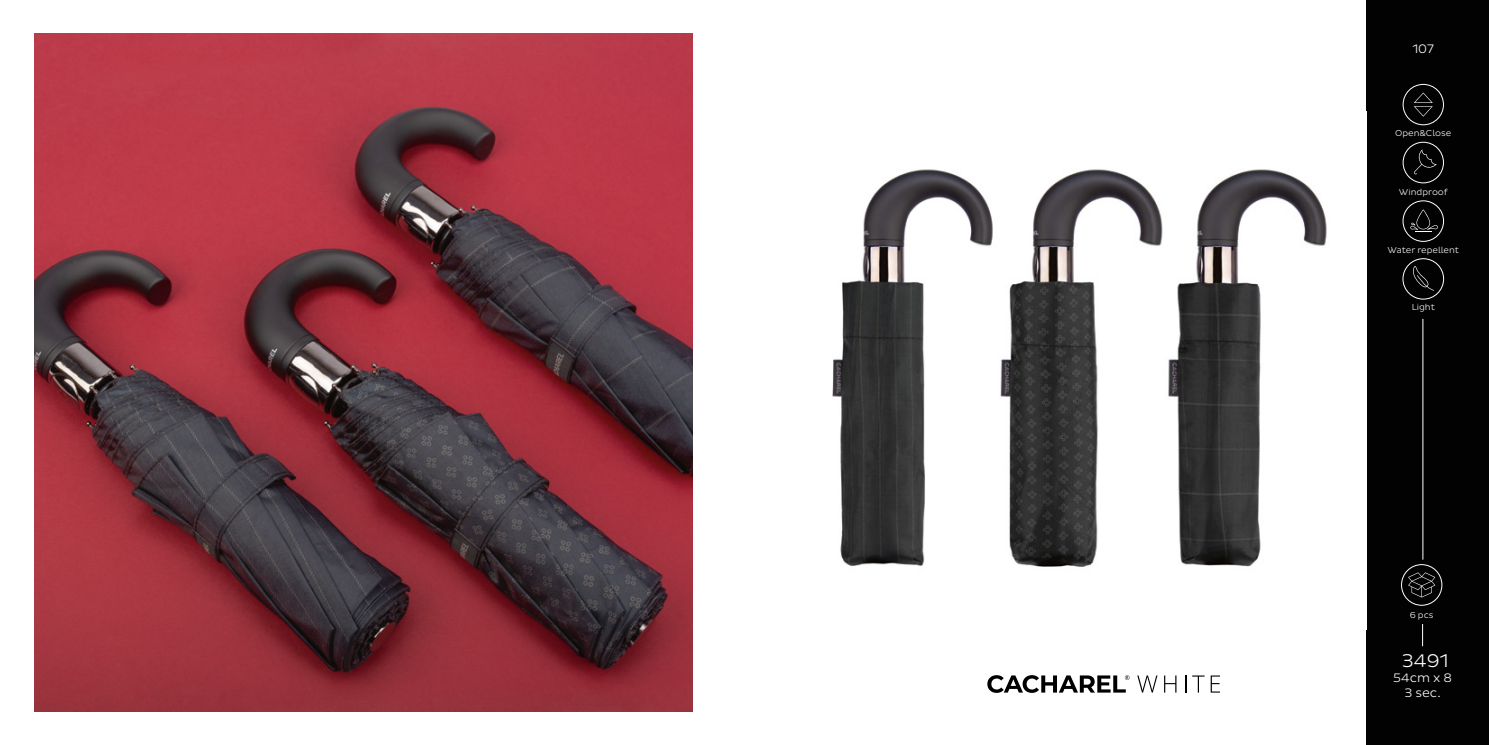
<style>
.page{position:relative;width:1489px;height:745px;background:#fff}
.page>*{position:absolute;margin:0;border:0;box-sizing:border-box;transform-origin:0 0}
.t1{font:300 18.75px "Pluto Sans";color:#fff}
.t2{font:300 12.5px/15px "Pluto Sans";color:#fff;text-align:center}
.t3{font:300 8.75px "Pluto Sans";color:#fff}
</style>
<div class="page">
<svg style="left:987px;top:675px;width:142px;height:17px"></svg>
<svg style="left:1137px;top:675px;width:20px;height:17px"></svg>
<svg style="left:1164px;top:675px;width:12px;height:17px"></svg>
<svg style="left:1192px;top:675px;width:12px;height:17px"></svg>
<svg style="left:1210px;top:675px;width:9px;height:17px"></svg>
<div style="left:1365px;top:0;width:123px;height:744px;background:#020203"></div>
<svg style="left:1422px;top:624px;width:1px;height:21px"></svg>
<div style="left:1400px;top:564px;width:41px;height:41px;border:1px solid #fff;border-radius:50%"></div>
<svg style="left:1408px;top:572px;width:26px;height:25px"></svg>
<img style="left:832px;top:111px;width:534px;height:518px">
<img style="left:34px;top:34px;width:658px;height:676px">
<div style="left:1402px;top:84px;width:41px;height:41px;border:1px solid #fff;border-radius:50%"></div>
<svg style="left:1414px;top:92px;width:18px;height:25px"></svg>
<svg style="left:1414px;top:149px;width:22px;height:25px"></svg>
<div style="left:1402px;top:142px;width:41px;height:41px;border:1px solid #fff;border-radius:50%"></div>
<div style="left:1402px;top:258px;width:41px;height:41px;border:1px solid #fff;border-radius:50%"></div>
<svg style="left:1413px;top:266px;width:20px;height:24px"></svg>
<div style="left:1402px;top:200px;width:41px;height:41px;border:1px solid #fff;border-radius:50%"></div>
<svg style="left:1410px;top:209px;width:27px;height:23px"></svg>
<hr style="left:1422px;top:319px;width:1px;height:240px;background:#fff">
<h2 class="t2" style="left:1412px;top:41px;width:23px">107</h2>
<p class="t3" style="left:1394px;top:128px;width:58px">Open&amp;Close</p>
<p class="t3" style="left:1398px;top:186px;width:50px">Windproof</p>
<p class="t3" style="left:1387px;top:245px;width:73px">Water repellent</p>
<p class="t3" style="left:1411px;top:302px;width:25px">Light</p>
<p class="t3" style="left:1409px;top:609px;width:25px">6 pcs</p>
<h1 class="t1" style="left:1401px;top:649px;width:48px">3491</h1>
<h2 class="t2" style="left:1392px;top:669px;width:60px">54cm x 8<br>3 sec.</h2>
</div>
